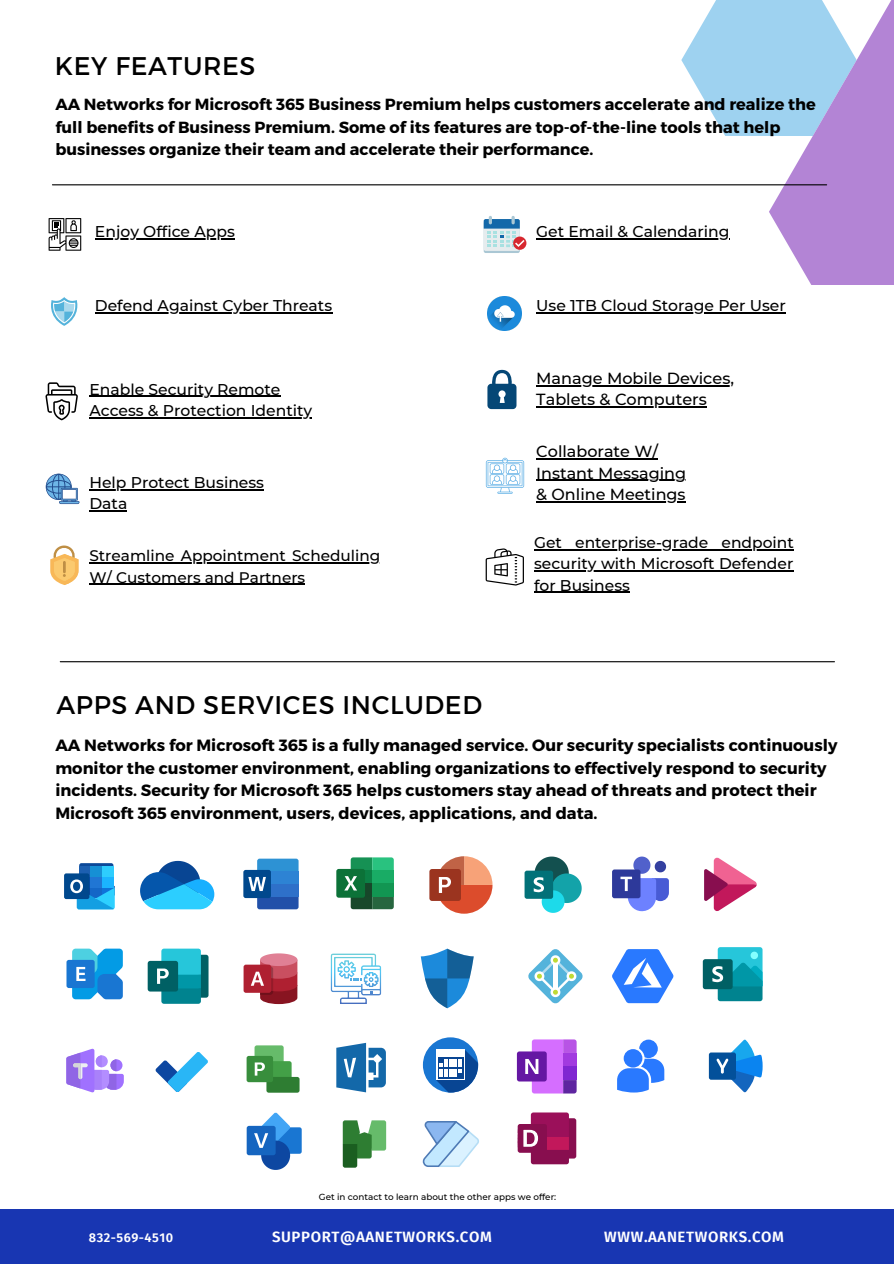
<style>
.page{position:relative;width:894px;height:1264px;background:#fff}
.page>*{position:absolute;margin:0;border:0;box-sizing:border-box;transform-origin:0 0}
.t1{font:25.5px "Montserrat";letter-spacing:.025em;color:#000}
.t2{font:700 16.35px/22.5px "Montserrat";color:#000}
.t3{font:700 16.05px/22.5px "Montserrat";color:#000}
.t4{font:500 16.05px/21.5px "Montserrat";color:#000}
.t5{font:500 15.6px/21.5px "Montserrat";color:#000}
.t6{font:500 15.45px/21.5px "Montserrat";color:#000;text-align:justify}
.t7{font:500 15.3px/21.5px "Montserrat";color:#000}
.t8{font:600 15px "Fira Sans";letter-spacing:.04em;color:#fff}
.t9{font:600 12.75px "Fira Sans";letter-spacing:.04em;color:#fff}
.t10{font:500 8.85px "Montserrat";color:#000}
</style>
<div class="page">
<svg style="left:681px;top:0;width:212px;height:284px"></svg>
<div style="left:0;top:1208px;width:893px;height:55px;background:#1836b2"></div>
<hr style="left:60px;top:661px;width:774px;height:1px;background:#000">
<hr style="left:52px;top:184px;width:774px;height:1px;background:#000">
<svg style="left:49px;top:218px;width:32px;height:33px"></svg>
<svg style="left:51px;top:297px;width:27px;height:29px"></svg>
<img style="left:487px;top:297px;width:34px;height:33px">
<svg style="left:45px;top:382px;width:33px;height:38px"></svg>
<div style="left:483px;top:221px;width:36px;height:32px;background:#aac7d4;border-radius:2px"></div>
<div style="left:483px;top:219px;width:36px;height:32px;background:#e6ecee;border-radius:2px"></div>
<svg style="left:513px;top:236px;width:13px;height:14px"></svg>
<svg style="left:483px;top:216px;width:43px;height:32px"></svg>
<svg style="left:487px;top:370px;width:29px;height:39px"></svg>
<svg style="left:46px;top:473px;width:33px;height:31px"></svg>
<svg style="left:485px;top:458px;width:39px;height:36px"></svg>
<svg style="left:50px;top:545px;width:28px;height:40px"></svg>
<svg style="left:485px;top:548px;width:39px;height:37px"></svg>
<svg style="left:79px;top:863px;width:34px;height:3px"></svg>
<div style="left:102px;top:866px;width:11px;height:11px;background:#2ecdfd"></div>
<div style="left:79px;top:866px;width:12px;height:11px;background:#1c5fb0"></div>
<div style="left:91px;top:866px;width:11px;height:11px;background:#1690d5"></div>
<div style="left:102px;top:877px;width:11px;height:10px;background:#1bb4ff"></div>
<div style="left:79px;top:877px;width:12px;height:10px;background:#044aa0"></div>
<div style="left:91px;top:877px;width:11px;height:10px;background:#2076d4"></div>
<div style="left:64px;top:873px;width:25px;height:26px;background:#00488d;border-radius:2px"></div>
<svg style="left:70px;top:879px;width:45px;height:30px"></svg>
<svg style="left:140px;top:860px;width:74px;height:49px"></svg>
<svg style="left:257px;top:858px;width:41px;height:13px"></svg>
<div style="left:257px;top:871px;width:41px;height:13px;background:#2d83d4"></div>
<div style="left:243px;top:869px;width:28px;height:29px;background:#00488d;border-radius:2px"></div>
<svg style="left:248px;top:877px;width:50px;height:32px"></svg>
<div style="left:350px;top:870px;width:22px;height:13px;background:#0c8045"></div>
<div style="left:350px;top:883px;width:22px;height:13px;background:#17472a"></div>
<svg style="left:350px;top:857px;width:43px;height:13px"></svg>
<svg style="left:350px;top:896px;width:43px;height:13px"></svg>
<div style="left:372px;top:870px;width:21px;height:13px;background:#19ac65"></div>
<div style="left:372px;top:883px;width:21px;height:13px;background:#129652"></div>
<div style="left:336px;top:869px;width:29px;height:28px;background:#0c7238;border-radius:2px"></div>
<svg style="left:344px;top:876px;width:13px;height:14px"></svg>
<div style="left:429px;top:869px;width:32px;height:31px;background:#9b341f;border-radius:3px"></div>
<svg style="left:435px;top:856px;width:57px;height:57px"></svg>
<div style="left:524px;top:870px;width:29px;height:28px;background:#027178;border-radius:2px"></div>
<svg style="left:533px;top:856px;width:48px;height:56px"></svg>
<div style="left:612px;top:869px;width:28px;height:29px;background:#2d399a;border-radius:2px"></div>
<svg style="left:620px;top:856px;width:48px;height:55px"></svg>
<div style="left:66px;top:959px;width:29px;height:29px;background:#1976d2;border-radius:2px"></div>
<svg style="left:72px;top:948px;width:51px;height:51px"></svg>
<div style="left:148px;top:960px;width:30px;height:31px;background:#006064;border-radius:3px"></div>
<svg style="left:157px;top:948px;width:51px;height:55px"></svg>
<div style="left:243px;top:964px;width:28px;height:28px;background:#af2031;border-radius:2px"></div>
<svg style="left:251px;top:953px;width:46px;height:51px"></svg>
<svg style="left:330px;top:953px;width:51px;height:51px"></svg>
<svg style="left:420px;top:948px;width:53px;height:60px"></svg>
<svg style="left:528px;top:949px;width:55px;height:54px"></svg>
<svg style="left:612px;top:949px;width:61px;height:54px"></svg>
<svg style="left:336px;top:1042px;width:50px;height:50px"></svg>
<div style="left:423px;top:1037px;width:55px;height:55px;background:#1976d2;border-radius:50%"></div>
<svg style="left:436px;top:1049px;width:42px;height:43px;background:#769ac7"></svg>
<div style="left:516px;top:1051px;width:30px;height:30px;background:#6517a3;border-radius:3px"></div>
<svg style="left:525px;top:1039px;width:51px;height:54px"></svg>
<svg style="left:617px;top:1039px;width:47px;height:53px"></svg>
<svg style="left:155px;top:1052px;width:53px;height:40px"></svg>
<div style="left:266px;top:1076px;width:33px;height:16px;background:#2e7d32;border-radius:2px"></div>
<div style="left:246px;top:1055px;width:27px;height:27px;background:#388e3c;border-radius:2px"></div>
<svg style="left:252px;top:1045px;width:39px;height:32px"></svg>
<div style="left:702px;top:959px;width:30px;height:30px;background:#006064;border-radius:3px"></div>
<svg style="left:712px;top:947px;width:50px;height:54px"></svg>
<svg style="left:66px;top:1048px;width:58px;height:44px"></svg>
<div style="left:708px;top:1052px;width:27px;height:27px;background:#03509a;border-radius:2px"></div>
<svg style="left:716px;top:1039px;width:46px;height:53px"></svg>
<div style="left:275px;top:1127px;width:26px;height:26px;background:#1976d2;border-radius:2px"></div>
<div style="left:246px;top:1125px;width:29px;height:30px;background:#1565c0;border-radius:2px"></div>
<svg style="left:254px;top:1112px;width:36px;height:57px"></svg>
<svg style="left:704px;top:857px;width:52px;height:54px"></svg>
<svg style="left:342px;top:1120px;width:44px;height:47px"></svg>
<svg style="left:422px;top:1121px;width:57px;height:45px"></svg>
<svg style="left:517px;top:1112px;width:59px;height:52px"></svg>
<hr style="left:89px;top:489px;width:175px;height:1px;background:#000">
<hr style="left:89px;top:510px;width:38px;height:1px;background:#000">
<hr style="left:95px;top:238px;width:140px;height:1px;background:#000">
<hr style="left:536px;top:238px;width:193px;height:1px;background:#000">
<hr style="left:89px;top:562px;width:291px;height:1px;background:#000">
<hr style="left:89px;top:584px;width:216px;height:1px;background:#000">
<hr style="left:536px;top:312px;width:249px;height:1px;background:#000">
<hr style="left:536px;top:458px;width:121px;height:1px;background:#000">
<hr style="left:536px;top:480px;width:150px;height:1px;background:#000">
<hr style="left:536px;top:501px;width:149px;height:1px;background:#000">
<hr style="left:95px;top:312px;width:237px;height:1px;background:#000">
<hr style="left:534px;top:549px;width:259px;height:1px;background:#000">
<hr style="left:534px;top:570px;width:259px;height:1px;background:#000">
<hr style="left:534px;top:592px;width:95px;height:1px;background:#000">
<hr style="left:536px;top:385px;width:197px;height:1px;background:#000">
<hr style="left:536px;top:406px;width:170px;height:1px;background:#000">
<hr style="left:89px;top:396px;width:191px;height:1px;background:#000">
<hr style="left:89px;top:417px;width:223px;height:1px;background:#000">
<p class="t1" style="left:55px;top:50px;width:202px">KEY FEATURES</p>
<p class="t3" style="left:55px;top:92px;width:761px">AA Networks for Microsoft 365 Business Premium helps customers accelerate and realize the full benefits of Business Premium. Some of its features are top-of-the-line tools that help businesses organize their team and accelerate their performance.</p>
<p class="t5" style="left:95px;top:221px;width:141px">Enjoy Office Apps</p>
<p class="t5" style="left:536px;top:221px;width:195px">Get Email &amp; Calendaring</p>
<p class="t5" style="left:95px;top:294px;width:239px">Defend Against Cyber Threats</p>
<p class="t5" style="left:89px;top:378px;width:224px">Enable Security Remote<br>Access &amp; Protection Identity</p>
<p class="t5" style="left:89px;top:471px;width:176px">Help Protect Business<br>Data</p>
<p class="t7" style="left:89px;top:545px;width:292px">Streamline Appointment Scheduling<br>W/ Customers and Partners</p>
<p class="t1" style="left:56px;top:688px;width:427px">APPS AND SERVICES INCLUDED</p>
<p class="t5" style="left:536px;top:294px;width:251px">Use 1TB Cloud Storage Per User</p>
<p class="t4" style="left:536px;top:367px;width:199px">Manage Mobile Devices,<br>Tablets &amp; Computers</p>
<p class="t4" style="left:536px;top:441px;width:151px">Collaborate W/<br>Instant Messaging &amp; Online Meetings</p>
<p class="t6" style="left:534px;top:531px;width:261px">Get enterprise-grade endpoint security with Microsoft Defender for Business</p>
<p class="t2" style="left:55px;top:733px;width:783px">AA Networks for Microsoft 365 is a fully managed service. Our security specialists continuously monitor the customer environment, enabling organizations to effectively respond to security incidents. Security for Microsoft 365 helps customers stay ahead of threats and protect their Microsoft 365 environment, users, devices, applications, and data.</p>
<p class="t10" style="left:319px;top:1191px;width:239px">Get in contact to learn about the other apps we offer:</p>
<p class="t9" style="left:89px;top:1229px;width:86px">832-569-4510</p>
<p class="t8" style="left:272px;top:1228px;width:221px">SUPPORT@AANETWORKS.COM</p>
<p class="t8" style="left:604px;top:1228px;width:181px">WWW.AANETWORKS.COM</p>
</div>
